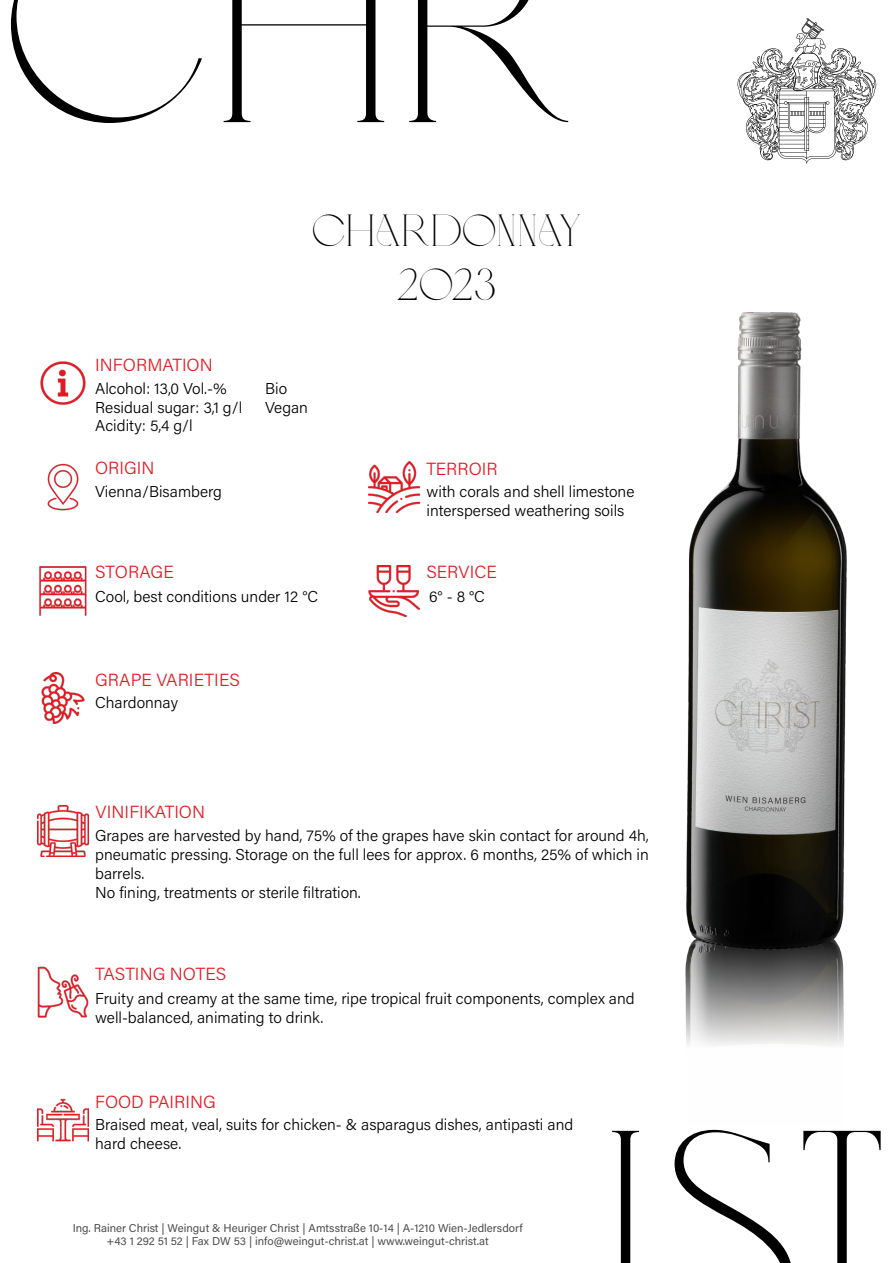
<style>
.page{position:relative;width:893px;height:1263px;background:#fff}
.page>*{position:absolute;margin:0;border:0;box-sizing:border-box;transform-origin:0 0}
.t1{font:278.25px "Love";color:#000}
.t2{font:45px "Love";color:#000}
.t3{font:300 17.55px "Acumin Pro";color:#e41a23}
.t4{font:300 15.75px/18.9px "Acumin Pro";color:#000}
.t5{font:11.4px "Acumin Pro";color:#4d4d4d}
</style>
<div class="page">
<svg style="left:737px;top:18px;width:140px;height:146px"></svg>
<img style="left:685px;top:973px;width:159px;height:72px">
<img style="left:685px;top:312px;width:162px;height:661px">
<img style="left:40px;top:361px;width:46px;height:44px">
<img style="left:369px;top:462px;width:51px;height:50px">
<img style="left:47px;top:463px;width:32px;height:48px">
<img style="left:39px;top:566px;width:48px;height:50px">
<img style="left:369px;top:565px;width:51px;height:51px">
<img style="left:38px;top:967px;width:50px;height:51px">
<img style="left:38px;top:805px;width:50px;height:51px">
<img style="left:41px;top:672px;width:44px;height:51px">
<img style="left:38px;top:1098px;width:50px;height:44px">
<p class="t1" style="left:0;top:-118px;width:865px">CHRIST</p>
<p class="t3" style="left:95px;top:353px;width:119px">INFORMATION</p>
<p class="t4" style="left:95px;top:378px;width:133px">Alcohol: 13,0 Vol.-%</p>
<p class="t4" style="left:95px;top:397px;width:149px">Residual sugar: 3,1 g/l</p>
<p class="t4" style="left:95px;top:416px;width:99px">Acidity: 5,4 g/l</p>
<p class="t2" style="left:311px;top:207px;width:272px">CHARDONNAY</p>
<p class="t2" style="left:396px;top:261px;width:102px">2023</p>
<p class="t4" style="left:265px;top:378px;width:24px">Bio</p>
<p class="t4" style="left:265px;top:397px;width:44px">Vegan</p>
<p class="t3" style="left:95px;top:456px;width:61px">ORIGIN</p>
<p class="t3" style="left:426px;top:456px;width:73px">TERROIR</p>
<p class="t4" style="left:95px;top:481px;width:128px">Vienna/Bisamberg</p>
<p class="t4" style="left:427px;top:481px;width:209px">with corals and shell limestone interspersed weathering soils</p>
<p class="t3" style="left:95px;top:560px;width:80px">STORAGE</p>
<p class="t3" style="left:426px;top:560px;width:72px">SERVICE</p>
<p class="t4" style="left:95px;top:586px;width:225px">Cool, best conditions under 12 °C</p>
<p class="t4" style="left:429px;top:586px;width:57px">6° - 8 °C</p>
<p class="t3" style="left:95px;top:667px;width:146px">GRAPE VARIETIES</p>
<p class="t4" style="left:95px;top:693px;width:84px">Chardonnay</p>
<p class="t3" style="left:96px;top:800px;width:111px">VINIFIKATION</p>
<p class="t4" style="left:95px;top:826px;width:555px;text-align:justify">Grapes are harvested by hand, 75% of the grapes have skin contact for around 4h, pneumatic pressing. Storage on the full lees for approx. 6 months, 25% of which in barrels.</p>
<p class="t4" style="left:95px;top:882px;width:267px">No fining, treatments or sterile filtration.</p>
<p class="t3" style="left:95px;top:962px;width:133px">TASTING NOTES</p>
<p class="t4" style="left:95px;top:988px;width:541px">Fruity and creamy at the same time, ripe tropical fruit components, complex and well-balanced, animating to drink.</p>
<p class="t3" style="left:95px;top:1089px;width:122px">FOOD PAIRING</p>
<p class="t4" style="left:95px;top:1115px;width:480px">Braised meat, veal, suits for chicken- &amp; asparagus dishes, antipasti and hard cheese.</p>
<p class="t1" style="left:28px;top:1085px;width:865px">CHRIST</p>
<p class="t5" style="left:73px;top:1219px;width:451px">Ing. Rainer Christ | Weingut &amp; Heuriger Christ | Amtsstraße 10-14 | A-1210 Wien-Jedlersdorf</p>
<p class="t5" style="left:106px;top:1233px;width:384px">+43 1 292 51 52 | Fax DW 53 | info@weingut-christ.at | www.weingut-christ.at</p>
</div>
